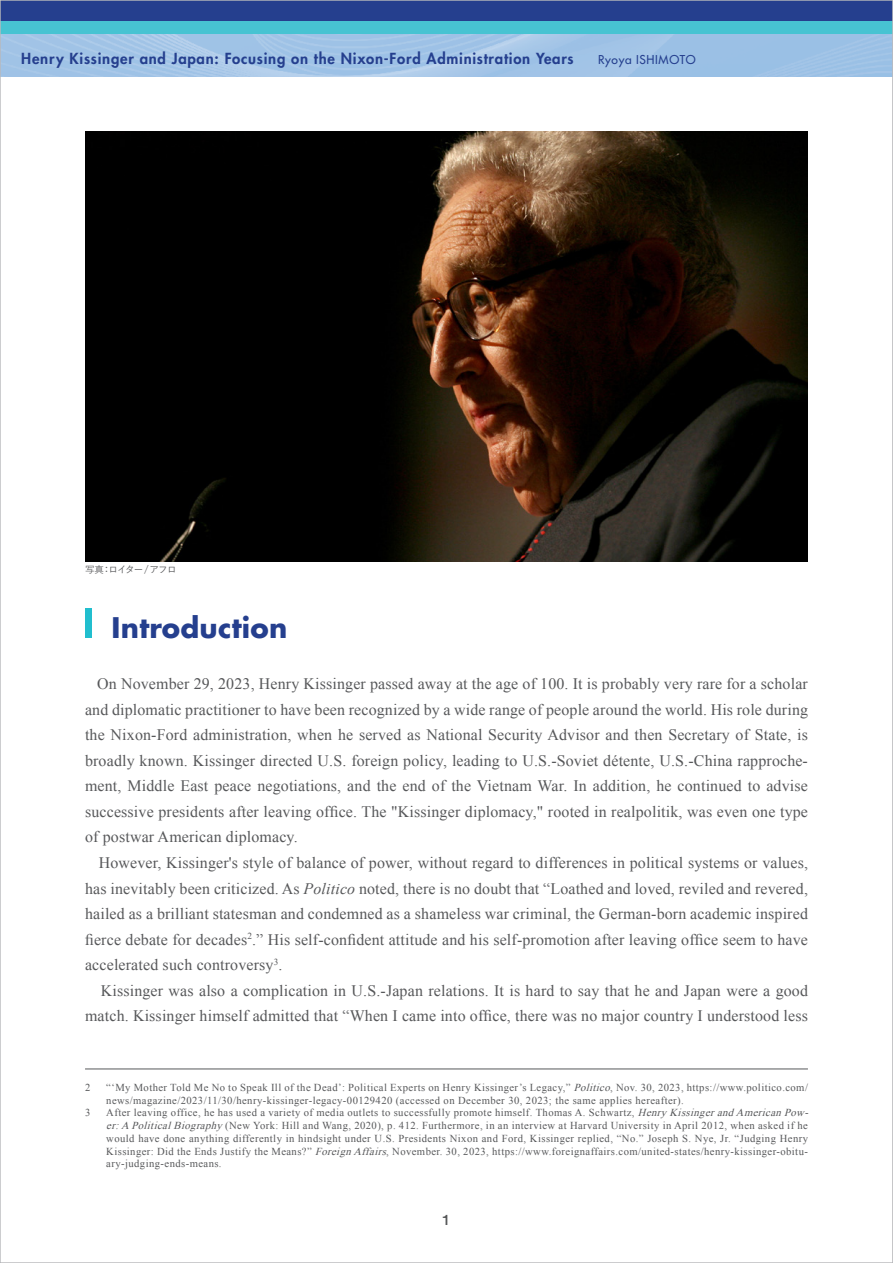
<style>
.page{position:relative;width:893px;height:1263px;background:#fff}
.page>*{position:absolute;margin:0;border:0;box-sizing:border-box;transform-origin:0 0}
.ROLES_本文{font:700 27.6px "Futura Std";letter-spacing:.01em;color:#253f8e}
.ROLES_本文-2{font:15.9px/25.5px "Times New Roman";letter-spacing:.01em;color:#57585a;text-align:justify}
.ROLES_見出し{font:800 14.85px "Futura Std";letter-spacing:.05em;color:#253f8e}
.t1{font:13.8px "Midashi Go Pr 5 MB31";color:#57585a}
.ROLES_見出し-2{font:500 11.85px "Futura Std";letter-spacing:.05em;color:#253f8e}
.ROLES_注釈{font:10.65px/12.8px "Times New Roman";letter-spacing:.04em;color:#57585a}
.ROLES_注釈-2{font:9.6px "Yu Gothic Std M";letter-spacing:-.085em;color:#57585a}
.s1{font-style:italic}
</style>
<div class="page">
<img style="left:85px;top:132px;width:723px;height:429px">
<img style="left:2px;top:34px;width:889px;height:43px">
<div style="left:0;top:0;width:893px;height:21px;background:#253f8e"></div>
<div style="left:0;top:21px;width:893px;height:13px;background:#47c3d2"></div>
<hr style="left:85px;top:1069px;width:723px;height:1px;background:#57585a">
<div style="left:85px;top:609px;width:6px;height:29px;background:#21bece"></div>
<svg style="left:892px;top:0;width:1px;height:1263px"></svg>
<p class="ROLES_見出し" style="left:21px;top:49px;width:554px">Henry Kissinger and Japan: Focusing on the Nixon-Ford Administration Years</p>
<p class="ROLES_見出し-2" style="left:598px;top:52px;width:99px">Ryoya ISHIMOTO</p>
<p class="ROLES_注釈-2" style="left:85px;top:562px;width:93px">写真：ロイター/アフロ</p>
<p class="ROLES_本文" style="left:112px;top:610px;width:177px">Introduction</p>
<p class="ROLES_本文-2" style="left:85px;top:671px;width:725px;text-indent:12px">On November 29, 2023, Henry Kissinger passed away at the age of 100. It is probably very rare for a scholar and diplomatic practitioner to have been recognized by a wide range of people around the world. His role during the Nixon-Ford administration, when he served as National Security Advisor and then Secretary of State, is broadly known. Kissinger directed U.S. foreign policy, leading to U.S.-Soviet détente, U.S.-China rapproche&shy;ment, Middle East peace negotiations, and the end of the Vietnam War. In addition, he continued to advise successive presidents after leaving office. The "Kissinger diplomacy," rooted in realpolitik, was even one type of postwar American diplomacy.</p>
<p class="ROLES_本文-2" style="left:85px;top:850px;width:724px;text-indent:14px">However, Kissinger's style of balance of power, without regard to differences in political systems or values, has inevitably been criticized. As <span class="s1">Politico</span> noted, there is no doubt that “Loathed and loved, reviled and revered, hailed as a brilliant statesman and condemned as a shameless war criminal, the German-born academic inspired fierce debate for decades<sup>2</sup>.” His self-confident attitude and his self-promotion after leaving office seem to have accelerated such controversy<sup>3</sup>.</p>
<p class="ROLES_本文-2" style="left:85px;top:977px;width:724px;text-align:right">Kissinger was also a complication in U.S.-Japan relations. It is hard to say that he and Japan were a good match. Kissinger himself admitted that “When I came into office, there was no major country I understood less</p>
<p class="ROLES_注釈" style="left:85px;top:1081px;width:7px">2</p>
<p class="ROLES_注釈" style="left:106px;top:1081px;width:703px">“‘My Mother Told Me No to Speak Ill of the Dead’: Political Experts on Henry Kissinger’s Legacy,” <span class="s1">Politico</span>, Nov. 30, 2023, https://www.politico.com/ news/magazine/2023/11/30/henry-kissinger-legacy-00129420 (accessed on December 30, 2023; the same applies hereafter).</p>
<p class="ROLES_注釈" style="left:85px;top:1106px;width:7px">3</p>
<p class="ROLES_注釈" style="left:106px;top:1106px;width:707px">After leaving office, he has used a variety of media outlets to successfully promote himself. Thomas A. Schwartz, <span class="s1">HenryKissingerandAmericanPow&shy;er:A PoliticalBiography</span>(New York: Hill and Wang, 2020), p. 412. Furthermore, in an interview at Harvard University in April 2012, when asked if he would have done anything differently in hindsight under U.S. Presidents Nixon and Ford, Kissinger replied, “No.” Joseph S. Nye, Jr. “Judging Henry Kissinger: Did the Ends Justify the Means?” <span class="s1">ForeignAffairs</span>, November. 30, 2023, https://www.foreignaffairs.com/united-states/henry-kissinger-obitu&shy;ary-judging-ends-means.</p>
<p class="t1" style="left:443px;top:1208px;width:9px">1</p>
</div>
